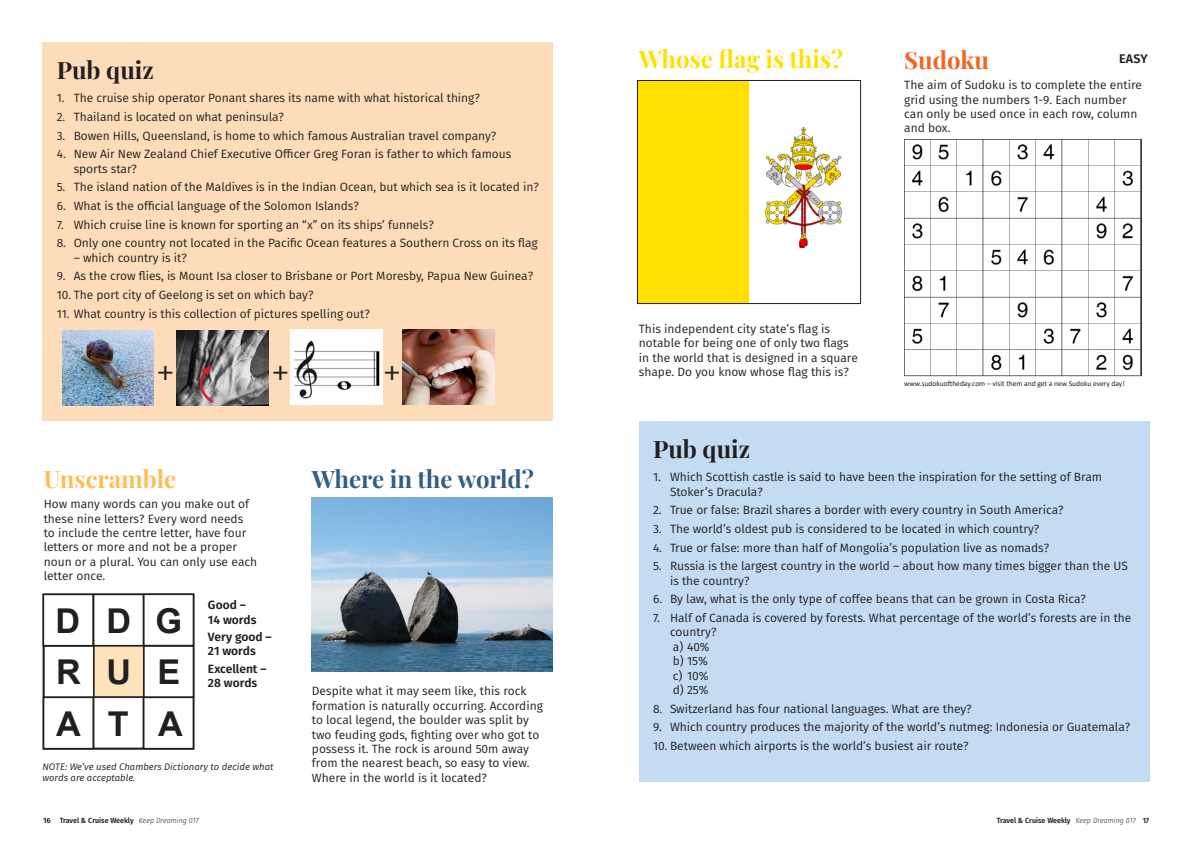
<style>
.page{position:relative;width:1191px;height:842px;background:#fff}
.page>*{position:absolute;margin:0;border:0;box-sizing:border-box;transform-origin:0 0}
.breakout{font:700 34.2px "Arial";color:#231f20}
.t1{font:700 28.9px "Minion Pro";color:#231f20}
.TD_lead_story_headli{font:700 24px "Playfair Display";letter-spacing:-.005em;color:#325e81}
.TD_lead_story_headli-2{font:700 24px "Playfair Display";color:#ffe000}
.TCW_mini_head{font:700 24px "Playfair Display";color:#231f20}
.TD_lead_story_headli-3{font:700 24px "Playfair Display";color:#f9c057}
.TD_lead_story_headli-4{font:700 24px "Playfair Display";color:#f36421}
.TCW_body{font:600 12.5px "Fira Sans";color:#231f20}
.TCW_body-2{font:12px/14.4px "Fira Sans";letter-spacing:-.005em;color:#231f20}
.TCW_body-3{font:600 12px/14.4px "Fira Sans";color:#231f20}
.TCW_body-4{font:italic 9.5px/11.4px "Fira Sans";color:#231f20}
.TD_subsequent_paragr{font:7.5px "Calibri";color:#231f20}
.t2{font:600 7.5px "Fira Sans";color:#231f20}
.t3{font:600 7.5px "Fira Sans";color:#231f20;scale:.95 1}
.s1{font-weight:300;font-style:italic}
</style>
<div class="page">
<div style="left:639px;top:421px;width:510px;height:360px;background:#c3dcf2"></div>
<div style="left:43px;top:42px;width:510px;height:379px;background:#fddcba"></div>
<div style="left:43px;top:594px;width:51px;height:52px;border:2px solid #231f20"></div>
<div style="left:93px;top:594px;width:51px;height:52px;border:2px solid #231f20"></div>
<div style="left:43px;top:645px;width:51px;height:53px;border:2px solid #231f20"></div>
<div style="left:94px;top:646px;width:50px;height:51px;background:#fce3b9"></div>
<div style="left:93px;top:645px;width:51px;height:53px;border:2px solid #231f20"></div>
<div style="left:143px;top:645px;width:51px;height:53px;border:2px solid #231f20"></div>
<div style="left:43px;top:696px;width:51px;height:53px;border:2px solid #231f20"></div>
<div style="left:93px;top:696px;width:51px;height:53px;border:2px solid #231f20"></div>
<div style="left:143px;top:696px;width:51px;height:53px;border:2px solid #231f20"></div>
<div style="left:143px;top:593px;width:51px;height:53px;border:2px solid #231f20"></div>
<img style="left:312px;top:497px;width:241px;height:174px">
<img style="left:290px;top:330px;width:92px;height:75px">
<img style="left:402px;top:330px;width:92px;height:75px">
<img style="left:62px;top:330px;width:92px;height:75px">
<img style="left:177px;top:330px;width:91px;height:75px">
<svg style="left:190px;top:365px;width:25px;height:40px"></svg>
<img style="left:639px;top:82px;width:203px;height:220px">
<div style="left:637px;top:80px;width:223px;height:224px;border:1px solid #231f20"></div>
<img style="left:904px;top:140px;width:237px;height:237px">
<p class="TCW_mini_head" style="left:57px;top:52px;width:99px">Pub quiz</p>
<p class="TCW_body-2" style="left:57px;top:91px;width:425px">1. The cruise ship operator Ponant shares its name with what historical thing?</p>
<p class="TCW_body-2" style="left:57px;top:109px;width:229px">2. Thailand is located on what peninsula?</p>
<p class="TCW_body-2" style="left:57px;top:128px;width:441px">3. Bowen Hills, Queensland, is home to which famous Australian travel company?</p>
<p class="TCW_body-2" style="left:74px;top:147px;width:439px;text-indent:-17px">4. New Air New Zealand Chief Executive Officer Greg Foran is father to which famous sports star?</p>
<p class="TCW_body-2" style="left:57px;top:180px;width:483px">5. The island nation of the Maldives is in the Indian Ocean, but which sea is it located in?</p>
<p class="TCW_body-2" style="left:57px;top:198px;width:304px">6. What is the official language of the Solomon Islands?</p>
<p class="TCW_body-2" style="left:57px;top:217px;width:379px">7. Which cruise line is known for sporting an “x” on its ships’ funnels?</p>
<p class="TCW_body-2" style="left:57px;top:236px;width:482px">8. Only one country not located in the Pacific Ocean features a Southern Cross on its flag</p>
<p class="TCW_body-2" style="left:74px;top:250px;width:115px">– which country is it?</p>
<p class="TCW_body-2" style="left:57px;top:269px;width:478px">9. As the crow flies, is Mount Isa closer to Brisbane or Port Moresby, Papua New Guinea?</p>
<p class="TCW_body-2" style="left:57px;top:287px;width:258px">10. The port city of Geelong is set on which bay?</p>
<p class="TCW_body-2" style="left:57px;top:306px;width:315px">11. What country is this collection of pictures spelling out?</p>
<p class="t1" style="left:157px;top:350px;width:18px">+</p>
<p class="t1" style="left:272px;top:351px;width:18px">+</p>
<p class="t1" style="left:384px;top:351px;width:18px">+</p>
<p class="TD_lead_story_headli-3" style="left:44px;top:460px;width:134px">Unscramble</p>
<p class="TCW_body-2" style="left:44px;top:497px;width:215px">How many words can you make out of these nine letters? Every word needs to include the centre letter, have four letters or more and not be a proper noun or a plural. You can only use each letter once.</p>
<p class="TCW_body-3" style="left:208px;top:597px;width:50px">Good –<br>14 words</p>
<p class="TCW_body-3" style="left:208px;top:629px;width:65px">Very good –<br>21 words</p>
<p class="TCW_body-3" style="left:208px;top:660px;width:60px">Excellent –</p>
<p class="breakout" style="left:56px;top:596px;width:26px">D</p>
<p class="breakout" style="left:107px;top:596px;width:26px">D</p>
<p class="breakout" style="left:155px;top:596px;width:28px">G</p>
<p class="breakout" style="left:56px;top:648px;width:26px">R</p>
<p class="breakout" style="left:56px;top:700px;width:26px">A</p>
<p class="breakout" style="left:106px;top:648px;width:26px">U</p>
<p class="breakout" style="left:157px;top:648px;width:24px">E</p>
<p class="TCW_body-3" style="left:208px;top:675px;width:51px">28 words</p>
<p class="breakout" style="left:108px;top:699px;width:22px">T</p>
<p class="breakout" style="left:158px;top:700px;width:26px">A</p>
<p class="TCW_body-4" style="left:43px;top:761px;width:232px">NOTE: We’ve used Chambers Dictionary to decide what words are acceptable.</p>
<p class="TD_lead_story_headli" style="left:312px;top:460px;width:223px">Where in the world?</p>
<p class="TCW_body-2" style="left:312px;top:684px;width:232px">Despite what it may seem like, this rock formation is naturally occurring. According to local legend, the boulder was split by two feuding gods, fighting over who got to possess it. The rock is around 50m away from the nearest beach, so easy to view.<br>Where in the world is it located?</p>
<p class="TD_lead_story_headli-2" style="left:639px;top:40px;width:206px">Whose flag is this?</p>
<p class="TD_lead_story_headli-4" style="left:904px;top:41px;width:86px">Sudoku</p>
<p class="TCW_body-2" style="left:904px;top:77px;width:239px">The aim of Sudoku is to complete the entire grid using the numbers 1-9. Each number can only be used once in each row, column and box.</p>
<p class="TCW_body" style="left:1119px;top:49px;width:30px">EASY</p>
<p class="TCW_body-2" style="left:639px;top:321px;width:221px">This independent city state’s flag is notable for being one of only two flags in the world that is designed in a square shape. Do you know whose flag this is?</p>
<p class="TD_subsequent_paragr" style="left:904px;top:378px;width:222px">www.sudokuoftheday.com – visit them and get a new Sudoku every day!</p>
<p class="TCW_mini_head" style="left:653px;top:430px;width:99px">Pub quiz</p>
<p class="TCW_body-2" style="left:670px;top:469px;width:433px;text-indent:-17px">1. Which Scottish castle is said to have been the inspiration for the setting of Bram<br>Stoker’s Dracula?</p>
<p class="TCW_body-2" style="left:653px;top:503px;width:412px">2. True or false: Brazil shares a border with every country in South America?</p>
<p class="TCW_body-2" style="left:653px;top:521px;width:388px">3. The world’s oldest pub is considered to be located in which country?</p>
<p class="TCW_body-2" style="left:653px;top:540px;width:397px">4. True or false: more than half of Mongolia’s population live as nomads?</p>
<p class="TCW_body-2" style="left:670px;top:559px;width:459px;text-indent:-17px">5. Russia is the largest country in the world – about how many times bigger than the US is the country?</p>
<p class="TCW_body-2" style="left:653px;top:592px;width:434px">6. By law, what is the only type of coffee beans that can be grown in Costa Rica?</p>
<p class="TCW_body-2" style="left:670px;top:610px;width:463px;text-indent:-17px">7. Half of Canada is covered by forests. What percentage of the world’s forests are in the country?</p>
<p class="TCW_body-2" style="left:673px;top:639px;width:38px">a) 40%</p>
<p class="TCW_body-2" style="left:673px;top:653px;width:37px">b) 15%</p>
<p class="TCW_body-2" style="left:673px;top:668px;width:37px">c) 10%</p>
<p class="TCW_body-2" style="left:673px;top:682px;width:37px">d) 25%</p>
<p class="TCW_body-2" style="left:653px;top:701px;width:320px">8. Switzerland has four national languages. What are they?</p>
<p class="TCW_body-2" style="left:653px;top:720px;width:479px">9. Which country produces the majority of the world’s nutmeg: Indonesia or Guatemala?</p>
<p class="TCW_body-2" style="left:653px;top:738px;width:317px">10. Between which airports is the world’s busiest air route?</p>
<p class="t2" style="left:43px;top:814px;width:157px">16 Travel &amp; Cruise Weekly <span class="s1">Keep Dreaming 017</span></p>
<p class="t3" style="left:996px;top:814px;width:162px">Travel &amp; Cruise Weekly <span class="s1">Keep Dreaming 017</span> 17</p>
</div>
